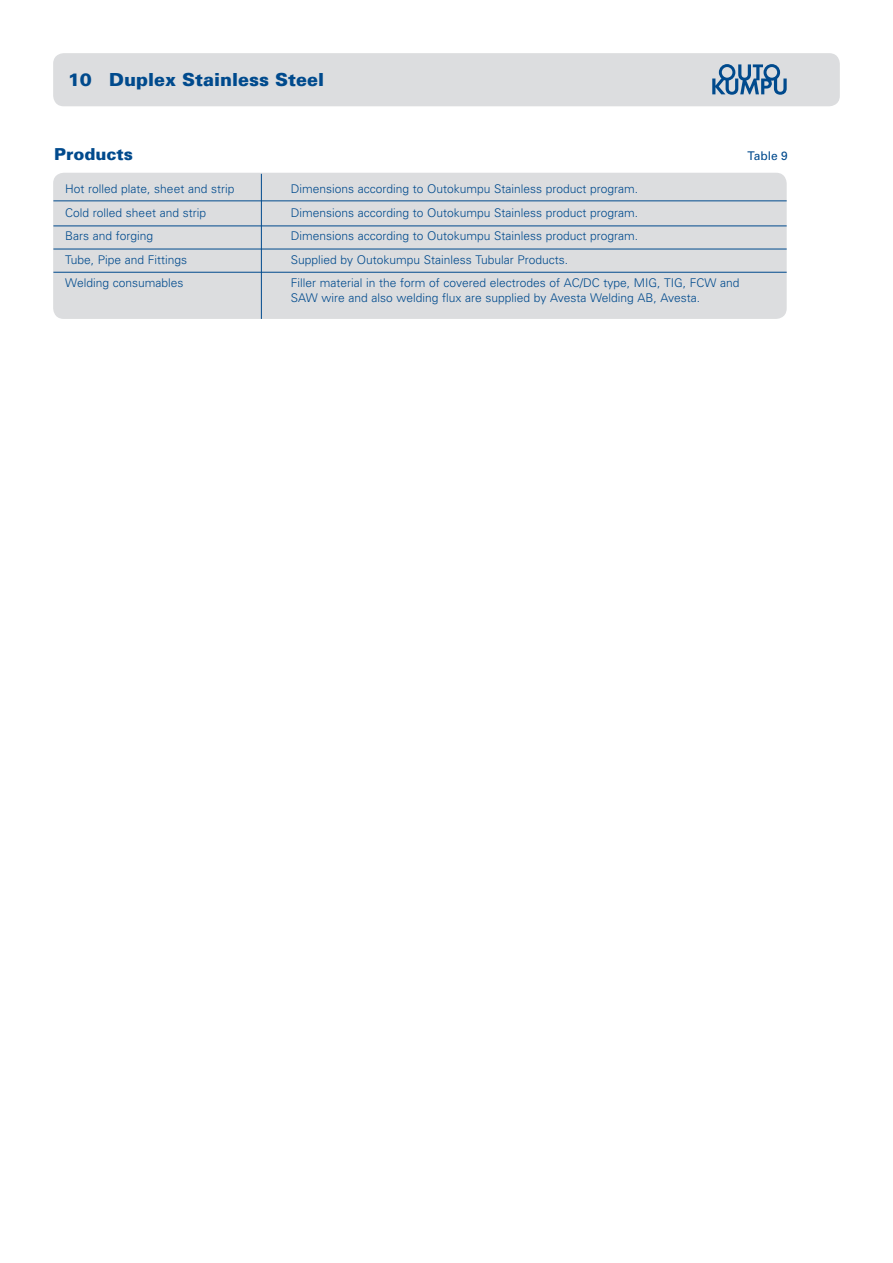
<style>
.page{position:relative;width:893px;height:1263px;background:#fff}
.page>*{position:absolute;margin:0;border:0;box-sizing:border-box;transform-origin:0 0}
.t1{font:900 18px "Univers";color:#004a8d}
.t2{font:900 16.5px "Univers";color:#004a8d}
.t3{font:300 12px/15px "Univers";color:#004a8d}
.t4{font:12px "Univers";color:#004a8d}
</style>
<div class="page">
<div style="left:53px;top:173px;width:734px;height:146px;background:#dcdddf"></div>
<hr style="left:53px;top:200px;width:734px;height:1px;background:#004a8d">
<hr style="left:53px;top:226px;width:734px;height:1px;background:#004a8d">
<hr style="left:53px;top:249px;width:734px;height:1px;background:#004a8d">
<hr style="left:53px;top:272px;width:734px;height:1px;background:#004a8d">
<hr style="left:261px;top:174px;width:1px;height:145px;background:#004a8d">
<div style="left:53px;top:53px;width:787px;height:53px;background:#dcdddf"></div>
<h1 class="t1" style="left:68px;top:69px;width:258px">10 Duplex Stainless Steel</h1>
<h2 class="t2" style="left:54px;top:144px;width:80px">Products</h2>
<p class="t4" style="left:748px;top:148px;width:42px">Table 9</p>
<p class="t3" style="left:65px;top:181px;width:171px">Hot rolled plate, sheet and strip</p>
<p class="t3" style="left:291px;top:181px;width:349px">Dimensions according to Outokumpu Stainless product program.</p>
<p class="t3" style="left:65px;top:205px;width:142px">Cold rolled sheet and strip</p>
<p class="t3" style="left:291px;top:205px;width:349px">Dimensions according to Outokumpu Stainless product program.</p>
<p class="t3" style="left:65px;top:228px;width:90px">Bars and forging</p>
<p class="t3" style="left:291px;top:228px;width:349px">Dimensions according to Outokumpu Stainless product program.</p>
<p class="t3" style="left:65px;top:252px;width:123px">Tube, Pipe and Fittings</p>
<p class="t3" style="left:291px;top:252px;width:279px">Supplied by Outokumpu Stainless Tubular Products.</p>
<p class="t3" style="left:65px;top:275px;width:120px">Welding consumables</p>
<p class="t3" style="left:291px;top:275px;width:450px">Filler material in the form of covered electrodes of AC/DC type, MIG, TIG, FCW and<br>SAW wire and also welding flux are supplied by Avesta Welding AB, Avesta.</p>
</div>
